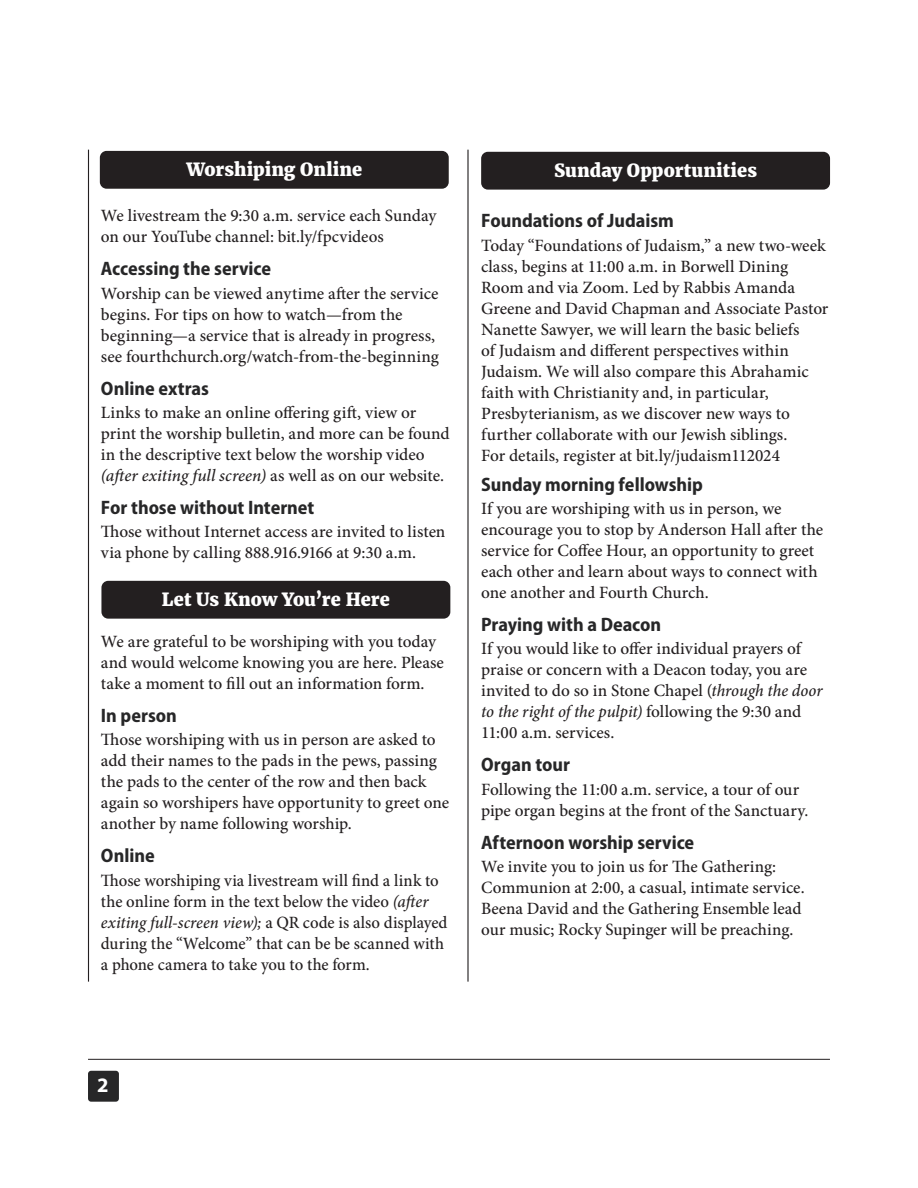
<style>
.page{position:relative;width:918px;height:1188px;background:#fff}
.page>*{position:absolute;margin:0;border:0;box-sizing:border-box;transform-origin:0 0}
.t1{font:700 20.7px "Myriad Pro";color:#fff}
.t2{font:700 semi-condensed 19.5px "Myriad Pro";color:#272728}
.t3{font:800 18px "Merriweather";color:#fff}
.t4{font:500 17.25px/21px "Minion Pro";color:#231f20}
.s1{font-style:italic}
</style>
<div class="page">
<hr style="left:467px;top:150px;width:2px;height:832px;background:#231f20">
<hr style="left:88px;top:150px;width:1px;height:832px;background:#231f20">
<div style="left:101px;top:581px;width:349px;height:38px;background:#231f20;border-radius:7px"></div>
<div style="left:100px;top:151px;width:349px;height:38px;background:#231f20;border-radius:7px"></div>
<div style="left:481px;top:152px;width:349px;height:38px;background:#231f20;border-radius:7px"></div>
<div style="left:88px;top:1071px;width:31px;height:31px;background:#272728;border-radius:3px"></div>
<hr style="left:88px;top:1059px;width:742px;height:1px;background:#231f20">
<p class="t3" style="left:186px;top:158px;width:177px">Worshiping Online</p>
<p class="t3" style="left:188px;top:161px;width:174px">Worshiping Online</p>
<p class="t3" style="left:554px;top:159px;width:204px">Sunday Opportunities</p>
<p class="t4" style="left:101px;top:205px;width:337px">We livestream the 9:30 a.m. service each Sunday on our YouTube channel: bit.ly/fpcvideos</p>
<p class="t2" style="left:101px;top:258px;width:172px">Accessing the service</p>
<p class="t4" style="left:101px;top:283px;width:339px">Worship can be viewed anytime after the service begins. For tips on how to watch—from the beginning—a service that is already in progress, see fourthchurch.org/watch-from-the-beginning</p>
<p class="t2" style="left:101px;top:377px;width:110px">Online extras</p>
<p class="t4" style="left:101px;top:402px;width:350px">Links to make an online offering gift, view or print the worship bulletin, and more can be found in the descriptive text below the worship video <span class="s1">(after exiting full screen)</span> as well as on our website.</p>
<p class="t2" style="left:101px;top:497px;width:215px">For those without Internet</p>
<p class="t4" style="left:101px;top:521px;width:346px">Those without Internet access are invited to listen via phone by calling 888.916.9166 at 9:30 a.m.</p>
<p class="t3" style="left:162px;top:588px;width:229px">Let Us Know You’re Here</p>
<p class="t4" style="left:101px;top:631px;width:345px">We are grateful to be worshiping with you today and would welcome knowing you are here. Please take a moment to fill out an information form.</p>
<p class="t2" style="left:101px;top:704px;width:77px">In person</p>
<p class="t4" style="left:101px;top:729px;width:350px">Those worshiping with us in person are asked to add their names to the pads in the pews, passing the pads to the center of the row and then back again so worshipers have opportunity to greet one another by name following worship.</p>
<p class="t2" style="left:101px;top:845px;width:55px">Online</p>
<p class="t4" style="left:101px;top:870px;width:348px">Those worshiping via livestream will find a link to the online form in the text below the video <span class="s1">(after exiting full-screen view);</span> a QR code is also displayed during the “Welcome” that can be be scanned with a phone camera to take you to the form.</p>
<p class="t2" style="left:481px;top:210px;width:194px">Foundations of Judaism</p>
<p class="t4" style="left:481px;top:235px;width:349px">Today “Foundations of Judaism,” a new two-week class, begins at 11:00 a.m. in Borwell Dining Room and via Zoom. Led by Rabbis Amanda Greene and David Chapman and Associate Pastor Nanette Sawyer, we will learn the basic beliefs<br>of Judaism and different perspectives within Judaism. We will also compare this Abrahamic faith with Christianity and, in particular, Presbyterianism, as we discover new ways to further collaborate with our Jewish siblings.<br>For details, register at bit.ly/judaism112024</p>
<p class="t2" style="left:481px;top:473px;width:223px">Sunday morning fellowship</p>
<p class="t4" style="left:481px;top:498px;width:344px">If you are worshiping with us in person, we encourage you to stop by Anderson Hall after the service for Coffee Hour, an opportunity to greet each other and learn about ways to connect with one another and Fourth Church.</p>
<p class="t2" style="left:481px;top:614px;width:182px">Praying with a Deacon</p>
<p class="t4" style="left:481px;top:638px;width:343px">If you would like to offer individual prayers of praise or concern with a Deacon today, you are invited to do so in Stone Chapel (<span class="s1">through the door to the right of the pulpit)</span> following the 9:30 and 11:00 a.m. services.</p>
<p class="t2" style="left:481px;top:754px;width:90px">Organ tour</p>
<p class="t4" style="left:481px;top:779px;width:329px">Following the 11:00 a.m. service, a tour of our pipe organ begins at the front of the Sanctuary.</p>
<p class="t2" style="left:481px;top:831px;width:215px">Afternoon worship service</p>
<p class="t4" style="left:481px;top:856px;width:325px">We invite you to join us for The Gathering:<br>Communion at 2:00, a casual, intimate service.<br>Beena David and the Gathering Ensemble lead our music; Rocky Supinger will be preaching.</p>
<p class="t1" style="left:97px;top:1072px;width:13px">2</p>
</div>
